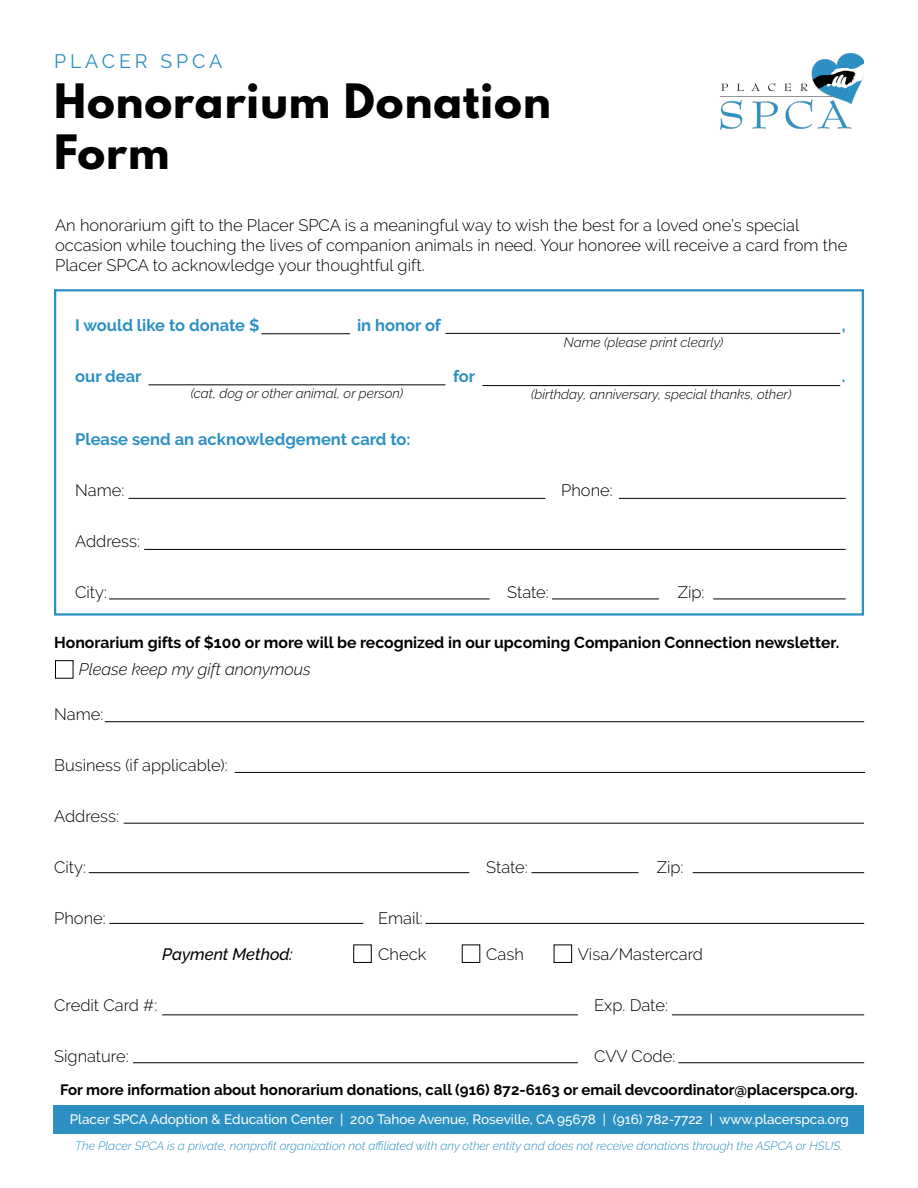
<style>
.page{position:relative;width:918px;height:1188px;background:#fff}
.page>*{position:absolute;margin:0;border:0;box-sizing:border-box;transform-origin:0 0}
.t1{font:700 42px "League Spartan";letter-spacing:.025em;color:#000}
.t2{font:19.5px "Raleway";letter-spacing:.2em;color:#2c90c2}
.t3{font:300 16.5px/19.8px "Raleway";color:#000}
.t4{font:700 16.5px "Raleway";color:#2c90c2}
.t5{font:italic 300 16.5px "Raleway";color:#000}
.t6{font:italic 500 16.5px "Raleway";color:#000}
.t7{font:700 15.75px "Raleway";color:#000}
.t8{font:700 15px "Raleway";color:#000}
.t9{font:500 13.5px "Raleway";color:#fff}
.t10{font:italic 300 13.5px "Raleway";color:#000}
.t11{font:italic 300 12px "Raleway";color:#2c90c2}
</style>
<div class="page">
<div style="left:54px;top:1105px;width:810px;height:29px;background:#2c90c2"></div>
<img style="left:720px;top:54px;width:144px;height:76px">
<hr style="left:105px;top:721px;width:759px;height:1px;background:#000">
<hr style="left:235px;top:772px;width:630px;height:1px;background:#000">
<hr style="left:89px;top:872px;width:380px;height:1px;background:#000">
<hr style="left:532px;top:872px;width:106px;height:1px;background:#000">
<hr style="left:693px;top:872px;width:171px;height:1px;background:#000">
<hr style="left:109px;top:923px;width:254px;height:1px;background:#000">
<hr style="left:425px;top:923px;width:439px;height:1px;background:#000">
<div style="left:462px;top:945px;width:18px;height:18px;border:1px solid #000"></div>
<div style="left:554px;top:945px;width:18px;height:18px;border:1px solid #000"></div>
<hr style="left:162px;top:1015px;width:416px;height:1px;background:#000">
<hr style="left:133px;top:1062px;width:445px;height:1px;background:#000">
<hr style="left:672px;top:1015px;width:192px;height:1px;background:#000">
<hr style="left:678px;top:1062px;width:186px;height:1px;background:#000">
<hr style="left:124px;top:823px;width:740px;height:1px;background:#000">
<hr style="left:148px;top:385px;width:298px;height:1px;background:#000">
<div style="left:54px;top:289px;width:810px;height:327px;border:2px solid #2c90c2"></div>
<hr style="left:446px;top:333px;width:394px;height:1px;background:#000">
<hr style="left:261px;top:333px;width:89px;height:1px;background:#000">
<hr style="left:129px;top:498px;width:416px;height:1px;background:#000">
<hr style="left:619px;top:498px;width:227px;height:1px;background:#000">
<hr style="left:109px;top:599px;width:381px;height:1px;background:#000">
<hr style="left:552px;top:599px;width:107px;height:1px;background:#000">
<hr style="left:713px;top:599px;width:133px;height:1px;background:#000">
<hr style="left:144px;top:549px;width:702px;height:1px;background:#000">
<hr style="left:482px;top:385px;width:358px;height:1px;background:#000">
<div style="left:55px;top:660px;width:18px;height:18px;border:1px solid #000"></div>
<p class="t2" style="left:54px;top:50px;width:170px">PLACER SPCA</p>
<p class="t1" style="left:54px;top:69px;width:498px">Honorarium Donation</p>
<p class="t1" style="left:54px;top:119px;width:117px">Form</p>
<p class="t3" style="left:55px;top:216px;width:794px">An honorarium gift to the Placer SPCA is a meaningful way to wish the best for a loved one’s special occasion while touching the lives of companion animals in need. Your honoree will receive a card from the<br>Placer SPCA to acknowledge your thoughtful gift.</p>
<p class="t4" style="left:75px;top:316px;width:186px">I would like to donate $</p>
<p class="t4" style="left:357px;top:316px;width:85px">in honor of</p>
<p class="t4" style="left:842px;top:316px;width:5px">,</p>
<p class="t4" style="left:75px;top:367px;width:68px">our dear</p>
<p class="t4" style="left:453px;top:367px;width:24px">for</p>
<p class="t4" style="left:842px;top:367px;width:5px">.</p>
<p class="t10" style="left:564px;top:334px;width:161px">Name (please print clearly)</p>
<p class="t10" style="left:191px;top:385px;width:214px">(cat, dog or other animal, or person)</p>
<p class="t10" style="left:531px;top:386px;width:262px">(birthday, anniversary, special thanks, other)</p>
<p class="t4" style="left:75px;top:430px;width:337px">Please send an acknowledgement card to:</p>
<p class="t3" style="left:75px;top:480px;width:51px">Name:</p>
<p class="t3" style="left:561px;top:480px;width:53px">Phone:</p>
<p class="t3" style="left:75px;top:531px;width:66px">Address:</p>
<p class="t3" style="left:75px;top:582px;width:33px">City:</p>
<p class="t3" style="left:507px;top:582px;width:43px">State:</p>
<p class="t3" style="left:678px;top:582px;width:28px">Zip:</p>
<p class="t7" style="left:54px;top:633px;width:787px">Honorarium gifts of $100 or more will be recognized in our upcoming Companion Connection newsletter.</p>
<p class="t5" style="left:79px;top:660px;width:233px">Please keep my gift anonymous</p>
<p class="t3" style="left:54px;top:704px;width:51px">Name:</p>
<p class="t3" style="left:54px;top:755px;width:175px">Business (if applicable):</p>
<p class="t3" style="left:54px;top:806px;width:66px">Address:</p>
<p class="t3" style="left:54px;top:857px;width:33px">City:</p>
<p class="t3" style="left:486px;top:857px;width:43px">State:</p>
<p class="t3" style="left:657px;top:857px;width:28px">Zip:</p>
<p class="t3" style="left:54px;top:908px;width:53px">Phone:</p>
<p class="t3" style="left:378px;top:908px;width:46px">Email:</p>
<p class="t6" style="left:162px;top:945px;width:132px">Payment Method:</p>
<p class="t3" style="left:378px;top:944px;width:50px">Check</p>
<p class="t3" style="left:486px;top:944px;width:39px">Cash</p>
<p class="t3" style="left:578px;top:944px;width:127px">Visa/Mastercard</p>
<p class="t3" style="left:54px;top:995px;width:105px">Credit Card #:</p>
<p class="t3" style="left:594px;top:995px;width:75px">Exp. Date:</p>
<p class="t3" style="left:54px;top:1046px;width:76px">Signature:</p>
<p class="t3" style="left:594px;top:1046px;width:83px">CVV Code:</p>
<p class="t8" style="left:60px;top:1081px;width:799px">For more information about honorarium donations, call (916) 872-6163 or email devcoordinator@placerspca.org.</p>
<p class="t9" style="left:70px;top:1111px;width:780px">Placer SPCA Adoption &amp; Education Center | 200 Tahoe Avenue, Roseville, CA 95678 | (916) 782-7722 | www.placerspca.org</p>
<p class="t11" style="left:75px;top:1139px;width:769px">The Placer SPCA is a private, nonprofit organization not affiliated with any other entity and does not receive donations through the ASPCA or HSUS.</p>
</div>
